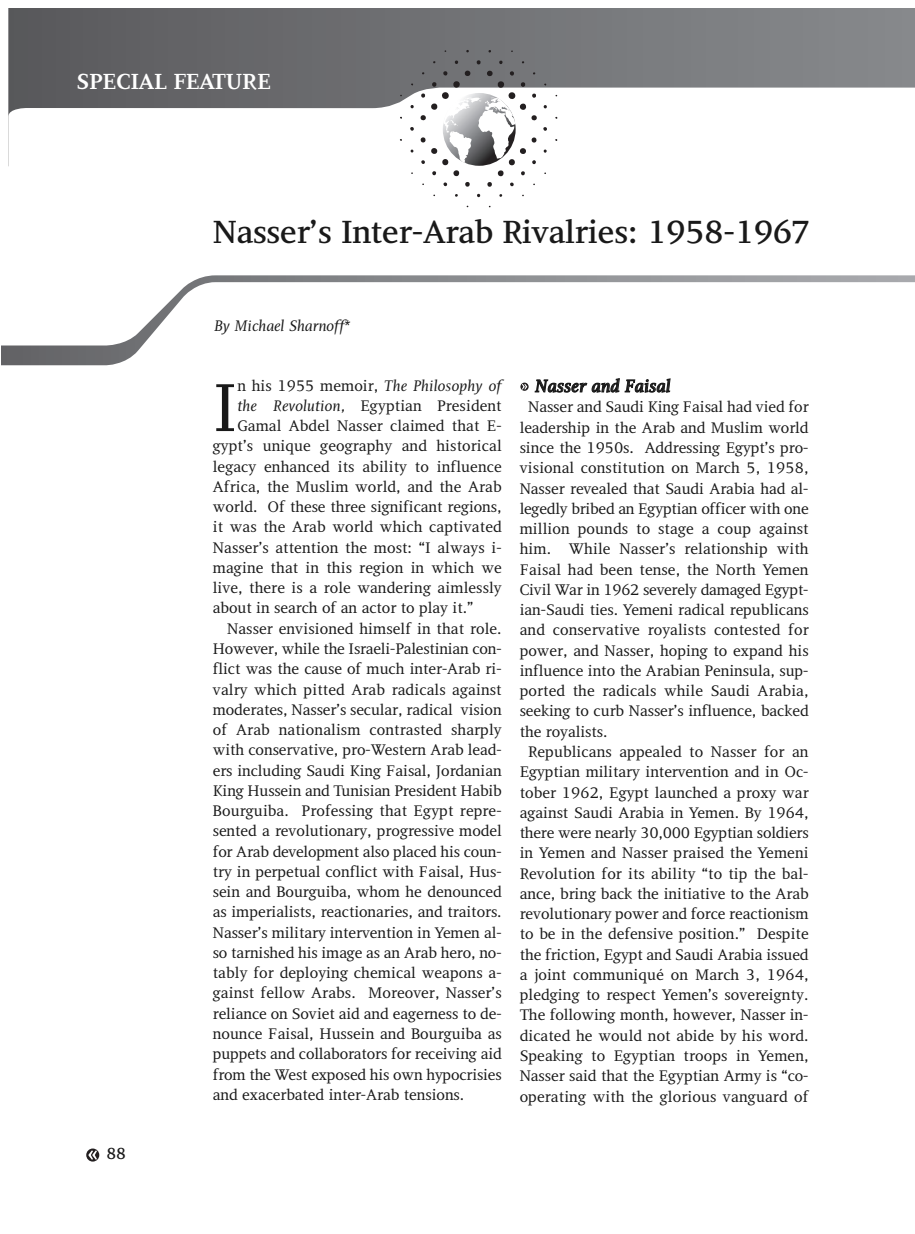
<style>
.page{position:relative;width:915px;height:1234px;background:#fff}
.page>*{position:absolute;margin:0;border:0;box-sizing:border-box;transform-origin:0 0}
.t1{font:69.75px "PF Diplomat";color:#191919}
.t2{font:500 33px "PF Diplomat";letter-spacing:-.02em;color:#191919}
.t3{font:700 22.5px "PF Diplomat";letter-spacing:-.015em;color:#fff}
.t4{font:italic 500 18px "PF Diplomat";letter-spacing:.005em;color:#191919}
.t5{font:500 16.5px "PF Diplomat";color:#191919}
.t6{font:15.75px "PF Diplomat";color:#191919}
.t7{font:italic 15.75px "PF Diplomat";color:#191919}
.s1{font-style:italic}
</style>
<div class="page">
<svg style="left:86px;top:1148px;width:13px;height:13px"></svg>
<svg style="left:88px;top:1150px;width:9px;height:9px"></svg>
<img style="left:9px;top:9px;width:905px;height:79px">
<svg style="left:9px;top:88px;width:549px;height:118px"></svg>
<svg style="left:553px;top:117px;width:4px;height:3px"></svg>
<svg style="left:553px;top:139px;width:4px;height:3px"></svg>
<svg style="left:408px;top:60px;width:139px;height:138px"></svg>
<svg style="left:520px;top:382px;width:8px;height:9px"></svg>
<svg style="left:521px;top:383px;width:6px;height:6px"></svg>
<img style="left:1px;top:275px;width:913px;height:90px">
<h3 class="t3" style="left:77px;top:69px;width:196px">SPECIAL FEATURE</h3>
<h2 class="t2" style="left:213px;top:214px;width:599px">Nasser’s Inter-Arab Rivalries: 1958-1967</h2>
<p class="t5" style="left:106px;top:1144px;width:21px">88</p>
<p class="t7" style="left:215px;top:317px;width:137px">By Michael Sharnoff*</p>
<h1 class="t1" style="left:213px;top:371px;width:26px">I</h1>
<p class="t6" style="left:237px;top:377px;width:266px">n his 1955 memoir, <span class="s1">The Philosophy of</span></p>
<p class="t6" style="left:237px;top:397px;width:266px"><span class="s1">the Revolution,</span> Egyptian President</p>
<p class="t6" style="left:237px;top:417px;width:266px">Gamal Abdel Nasser claimed that E-</p>
<p class="t6" style="left:213px;top:438px;width:290px">gypt’s unique geography and historical</p>
<p class="t6" style="left:213px;top:458px;width:290px">legacy enhanced its ability to influence</p>
<p class="t6" style="left:213px;top:478px;width:290px">Africa, the Muslim world, and the Arab</p>
<p class="t6" style="left:213px;top:498px;width:290px">world. Of these three significant regions,</p>
<p class="t6" style="left:213px;top:519px;width:290px">it was the Arab world which captivated</p>
<p class="t6" style="left:213px;top:539px;width:290px">Nasser’s attention the most: “I always i-</p>
<p class="t6" style="left:213px;top:559px;width:290px">magine that in this region in which we</p>
<p class="t6" style="left:213px;top:579px;width:290px">live, there is a role wandering aimlessly</p>
<p class="t6" style="left:213px;top:600px;width:262px">about in search of an actor to play it.”</p>
<p class="t6" style="left:227px;top:620px;width:276px">Nasser envisioned himself in that role.</p>
<p class="t6" style="left:213px;top:640px;width:290px">However, while the Israeli-Palestinian con-</p>
<p class="t6" style="left:213px;top:660px;width:290px">flict was the cause of much inter-Arab ri-</p>
<p class="t6" style="left:213px;top:681px;width:290px">valry which pitted Arab radicals against</p>
<p class="t6" style="left:213px;top:701px;width:290px">moderates, Nasser’s secular, radical vision</p>
<p class="t6" style="left:213px;top:721px;width:290px">of Arab nationalism contrasted sharply</p>
<p class="t6" style="left:213px;top:741px;width:290px">with conservative, pro-Western Arab lead-</p>
<p class="t6" style="left:213px;top:762px;width:290px">ers including Saudi King Faisal, Jordanian</p>
<p class="t6" style="left:213px;top:782px;width:290px">King Hussein and Tunisian President Habib</p>
<p class="t6" style="left:213px;top:802px;width:290px">Bourguiba. Professing that Egypt repre-</p>
<p class="t6" style="left:213px;top:822px;width:290px">sented a revolutionary, progressive model</p>
<p class="t6" style="left:213px;top:843px;width:290px">for Arab development also placed his coun-</p>
<p class="t6" style="left:213px;top:863px;width:290px">try in perpetual conflict with Faisal, Hus-</p>
<p class="t6" style="left:213px;top:883px;width:290px">sein and Bourguiba, whom he denounced</p>
<p class="t6" style="left:213px;top:903px;width:290px">as imperialists, reactionaries, and traitors.</p>
<p class="t6" style="left:213px;top:924px;width:290px">Nasser’s military intervention in Yemen al-</p>
<p class="t6" style="left:213px;top:944px;width:290px">so tarnished his image as an Arab hero, no-</p>
<p class="t6" style="left:213px;top:964px;width:290px">tably for deploying chemical weapons a-</p>
<p class="t6" style="left:213px;top:984px;width:290px">gainst fellow Arabs. Moreover, Nasser’s</p>
<p class="t6" style="left:213px;top:1005px;width:290px">reliance on Soviet aid and eagerness to de-</p>
<p class="t6" style="left:213px;top:1025px;width:290px">nounce Faisal, Hussein and Bourguiba as</p>
<p class="t6" style="left:213px;top:1045px;width:290px">puppets and collaborators for receiving aid</p>
<p class="t6" style="left:213px;top:1065px;width:290px">from the West exposed his own hypocrisies</p>
<p class="t6" style="left:213px;top:1086px;width:253px">and exacerbated inter-Arab tensions.</p>
<p class="t4" style="left:535px;top:376px;width:137px">Nasser and Faisal</p>
<p class="t6" style="left:528px;top:399px;width:282px">Nasser and Saudi King Faisal had vied for</p>
<p class="t6" style="left:519px;top:419px;width:290px">leadership in the Arab and Muslim world</p>
<p class="t6" style="left:519px;top:439px;width:290px">since the 1950s. Addressing Egypt’s pro-</p>
<p class="t6" style="left:519px;top:459px;width:290px">visional constitution on March 5, 1958,</p>
<p class="t6" style="left:519px;top:480px;width:290px">Nasser revealed that Saudi Arabia had al-</p>
<p class="t6" style="left:519px;top:500px;width:290px">legedly bribed an Egyptian officer with one</p>
<p class="t6" style="left:519px;top:520px;width:290px">million pounds to stage a coup against</p>
<p class="t6" style="left:519px;top:540px;width:290px">him. While Nasser’s relationship with</p>
<p class="t6" style="left:519px;top:561px;width:290px">Faisal had been tense, the North Yemen</p>
<p class="t6" style="left:519px;top:581px;width:290px">Civil War in 1962 severely damaged Egypt-</p>
<p class="t6" style="left:519px;top:601px;width:290px">ian-Saudi ties. Yemeni radical republicans</p>
<p class="t6" style="left:519px;top:621px;width:290px">and conservative royalists contested for</p>
<p class="t6" style="left:519px;top:642px;width:290px">power, and Nasser, hoping to expand his</p>
<p class="t6" style="left:519px;top:662px;width:290px">influence into the Arabian Peninsula, sup-</p>
<p class="t6" style="left:519px;top:682px;width:290px">ported the radicals while Saudi Arabia,</p>
<p class="t6" style="left:519px;top:702px;width:290px">seeking to curb Nasser’s influence, backed</p>
<p class="t6" style="left:519px;top:723px;width:89px">the royalists.</p>
<p class="t6" style="left:528px;top:743px;width:282px">Republicans appealed to Nasser for an</p>
<p class="t6" style="left:519px;top:763px;width:290px">Egyptian military intervention and in Oc-</p>
<p class="t6" style="left:519px;top:783px;width:290px">tober 1962, Egypt launched a proxy war</p>
<p class="t6" style="left:519px;top:804px;width:290px">against Saudi Arabia in Yemen. By 1964,</p>
<p class="t6" style="left:519px;top:824px;width:290px">there were nearly 30,000 Egyptian soldiers</p>
<p class="t6" style="left:519px;top:844px;width:290px">in Yemen and Nasser praised the Yemeni</p>
<p class="t6" style="left:519px;top:864px;width:290px">Revolution for its ability “to tip the bal-</p>
<p class="t6" style="left:519px;top:885px;width:290px">ance, bring back the initiative to the Arab</p>
<p class="t6" style="left:519px;top:905px;width:290px">revolutionary power and force reactionism</p>
<p class="t6" style="left:519px;top:925px;width:290px">to be in the defensive position.” Despite</p>
<p class="t6" style="left:519px;top:945px;width:290px">the friction, Egypt and Saudi Arabia issued</p>
<p class="t6" style="left:519px;top:966px;width:290px">a joint communiqué on March 3, 1964,</p>
<p class="t6" style="left:519px;top:986px;width:290px">pledging to respect Yemen’s sovereignty.</p>
<p class="t6" style="left:519px;top:1006px;width:290px">The following month, however, Nasser in-</p>
<p class="t6" style="left:519px;top:1026px;width:290px">dicated he would not abide by his word.</p>
<p class="t6" style="left:519px;top:1047px;width:290px">Speaking to Egyptian troops in Yemen,</p>
<p class="t6" style="left:519px;top:1067px;width:290px">Nasser said that the Egyptian Army is “co-</p>
<p class="t6" style="left:519px;top:1087px;width:290px">operating with the glorious vanguard of</p>
</div>
